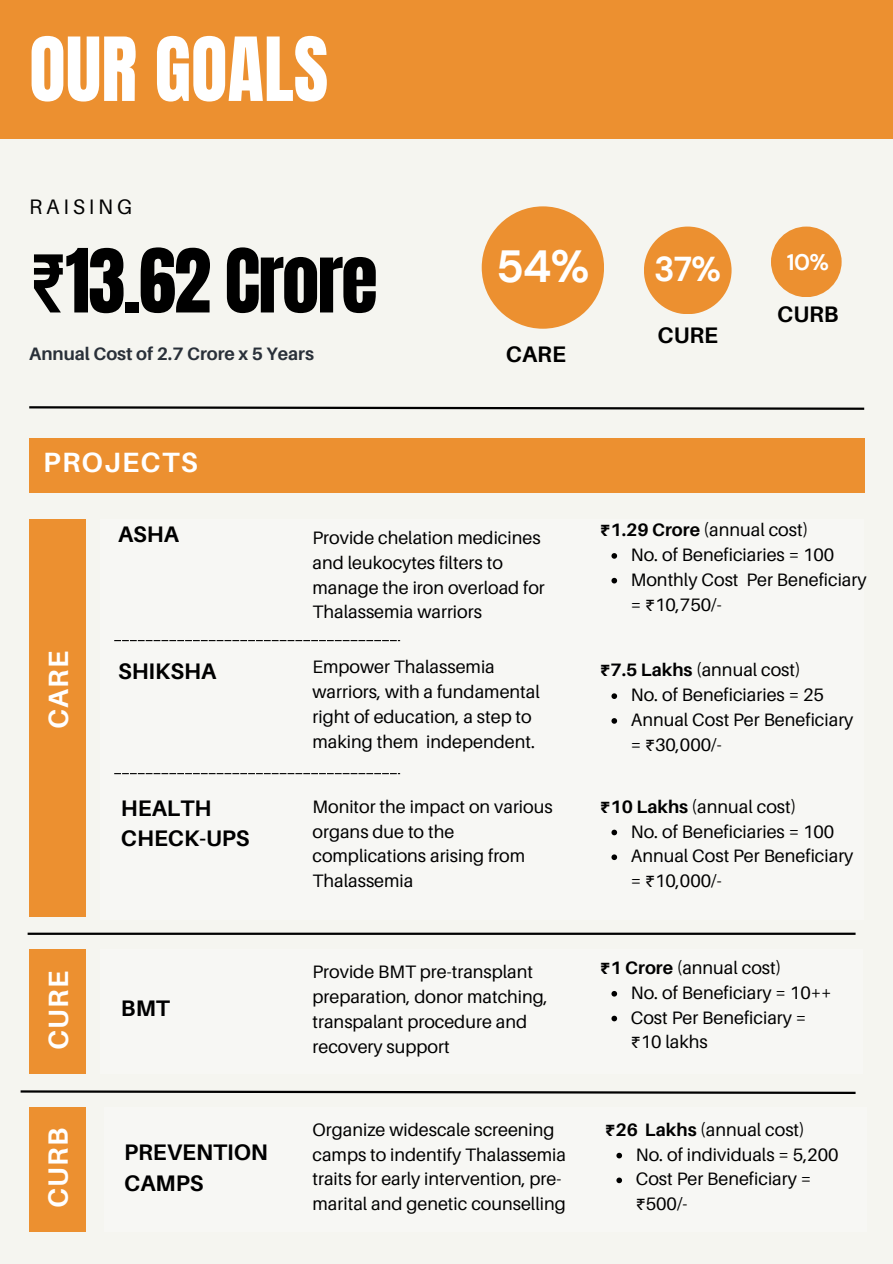
<style>
.page{position:relative;width:893px;height:1264px;background:#fff}
.page>*{position:absolute;margin:0;border:0;box-sizing:border-box;transform-origin:0 0}
.t1{font:75px "Anton";letter-spacing:-.025em;color:#000}
.t2{font:75px "Anton";color:#fff}
.t3{font:700 45px "DM Sans";color:#fff}
.t4{font:700 34.5px "DM Sans";color:#fff}
.t5{font:700 27.9px "Aileron";letter-spacing:.045em;color:#fff}
.t6{font:700 22.5px/30.3px "Aileron";color:#000}
.t7{font:700 22.5px "DM Sans";color:#fff}
.t8{font:21px "Aileron";letter-spacing:.185em;color:#000}
.t9{font:18px/24.8px "Aileron";color:#000}
.t10{font:700 18px "Aileron";color:#293039}
.s1{font-family:"Noto Sans Gurmukhi";font-weight:700}
.s2{font-weight:700}
.s3{font-family:"Noto Sans Gurmukhi"}
</style>
<div class="page">
<div style="left:0;top:0;width:892px;height:1263px;background:#f5f5f0"></div>
<div style="left:29px;top:438px;width:835px;height:54px;background:#ec9030"></div>
<div style="left:101px;top:519px;width:763px;height:400px;background:#f7f7f4"></div>
<div style="left:30px;top:519px;width:56px;height:397px;background:#ec9030"></div>
<div style="left:101px;top:949px;width:761px;height:125px;background:#f7f7f4"></div>
<div style="left:30px;top:949px;width:56px;height:125px;background:#ec9030"></div>
<div style="left:30px;top:1106px;width:56px;height:125px;background:#ec9030"></div>
<svg style="left:29px;top:406px;width:836px;height:4px"></svg>
<svg style="left:114px;top:640px;width:286px;height:1px"></svg>
<svg style="left:114px;top:773px;width:286px;height:1px"></svg>
<div style="left:104px;top:1106px;width:762px;height:125px;background:#f7f7f4"></div>
<div style="left:770px;top:226px;width:71px;height:71px;background:#ec9030;border-radius:50%"></div>
<div style="left:644px;top:226px;width:87px;height:88px;background:#ec9030;border-radius:50%"></div>
<div style="left:481px;top:206px;width:123px;height:123px;background:#ec9030;border-radius:50%"></div>
<svg style="left:611px;top:553px;width:6px;height:5px"></svg>
<svg style="left:611px;top:578px;width:6px;height:5px"></svg>
<svg style="left:611px;top:693px;width:6px;height:6px"></svg>
<svg style="left:611px;top:718px;width:6px;height:5px"></svg>
<svg style="left:611px;top:829px;width:6px;height:6px"></svg>
<svg style="left:611px;top:854px;width:6px;height:6px"></svg>
<svg style="left:611px;top:991px;width:6px;height:5px"></svg>
<svg style="left:611px;top:1015px;width:6px;height:6px"></svg>
<svg style="left:616px;top:1152px;width:6px;height:6px"></svg>
<svg style="left:616px;top:1177px;width:6px;height:6px"></svg>
<div style="left:0;top:0;width:892px;height:139px;background:#ec9030"></div>
<hr style="left:28px;top:932px;width:827px;height:2px;background:#000">
<svg style="left:20px;top:1090px;width:836px;height:4px"></svg>
<p class="t2" style="left:29px;top:16px;width:300px">OUR GOALS</p>
<p class="t8" style="left:29px;top:194px;width:104px">RAISING</p>
<p class="t1" style="left:29px;top:227px;width:350px">₹13.62 Crore</p>
<p class="t10" style="left:29px;top:342px;width:286px">Annual Cost of 2.7 Crore x 5 Years</p>
<p class="t3" style="left:496px;top:237px;width:95px">54%</p>
<p class="t6" style="left:506px;top:338px;width:61px">CARE</p>
<p class="t4" style="left:654px;top:246px;width:68px">37%</p>
<p class="t7" style="left:786px;top:248px;width:44px">10%</p>
<p class="t6" style="left:657px;top:320px;width:62px">CURE</p>
<p class="t6" style="left:777px;top:298px;width:63px">CURB</p>
<p class="t5" style="left:43px;top:444px;width:156px">PROJECTS</p>
<p class="t6" style="left:118px;top:518px;width:62px">ASHA</p>
<p class="t5" style="left:41px;top:729px;width:80px;rotate:-90deg">CARE</p>
<p class="t6" style="left:118px;top:656px;width:100px">SHIKSHA</p>
<p class="t6" style="left:121px;top:792px;width:130px">HEALTH<br>CHECK-UPS</p>
<p class="t9" style="left:312px;top:525px;width:234px">Provide chelation medicines and leukocytes filters to manage the iron overload for<br>Thalassemia warriors</p>
<p class="t9" style="left:312px;top:654px;width:229px">Empower Thalassemia warriors, with a fundamental right of education, a step to making them independent.</p>
<p class="t9" style="left:312px;top:793px;width:242px">Monitor the impact on various organs due to the complications arising from<br>Thalassemia</p>
<p class="t9" style="left:600px;top:517px;width:210px"><span class="s1">₹</span><span class="s2">1.29 Crore</span> (annual cost)</p>
<p class="t9" style="left:630px;top:542px;width:205px">No. of Beneficiaries = 100</p>
<p class="t9" style="left:630px;top:566px;width:237px">Monthly Cost Per Beneficiary = <span class="s3">₹</span>10,750/-</p>
<p class="t9" style="left:600px;top:657px;width:202px"><span class="s1">₹</span><span class="s2">7.5 Lakhs</span> (annual cost)</p>
<p class="t9" style="left:630px;top:682px;width:195px">No. of Beneficiaries = 25</p>
<p class="t9" style="left:630px;top:707px;width:224px">Annual Cost Per Beneficiary = <span class="s3">₹</span>30,000/-</p>
<p class="t9" style="left:600px;top:793px;width:198px"><span class="s1">₹</span><span class="s2">10 Lakhs</span> (annual cost)</p>
<p class="t9" style="left:630px;top:818px;width:205px">No. of Beneficiaries = 100</p>
<p class="t9" style="left:630px;top:843px;width:224px">Annual Cost Per Beneficiary = <span class="s3">₹</span>10,000/-</p>
<p class="t5" style="left:41px;top:1049px;width:80px;rotate:-90deg">CURE</p>
<p class="t9" style="left:312px;top:959px;width:237px">Provide BMT pre-transplant preparation, donor matching, transpalant procedure and recovery support</p>
<p class="t9" style="left:600px;top:955px;width:183px"><span class="s1">₹</span><span class="s2">1 Crore</span> (annual cost)</p>
<p class="t9" style="left:630px;top:979px;width:202px">No. of Beneficiary = 10++</p>
<p class="t9" style="left:630px;top:1004px;width:177px">Cost Per Beneficiary = <span class="s3">₹</span>10 lakhs</p>
<p class="t6" style="left:121px;top:992px;width:50px">BMT</p>
<p class="t5" style="left:41px;top:1207px;width:82px;rotate:-90deg">CURB</p>
<p class="t6" style="left:124px;top:1136px;width:145px">PREVENTION<br>CAMPS</p>
<p class="t9" style="left:312px;top:1116px;width:255px">Organize widescale screening camps to indentify Thalassemia traits for early intervention, pre&shy;marital and genetic counselling</p>
<p class="t9" style="left:605px;top:1116px;width:201px"><span class="s1">₹</span><span class="s2">26 Lakhs</span> (annual cost)</p>
<p class="t9" style="left:635px;top:1141px;width:204px">No. of individuals = 5,200</p>
<p class="t9" style="left:635px;top:1166px;width:177px">Cost Per Beneficiary = <span class="s3">₹</span>500/-</p>
</div>
